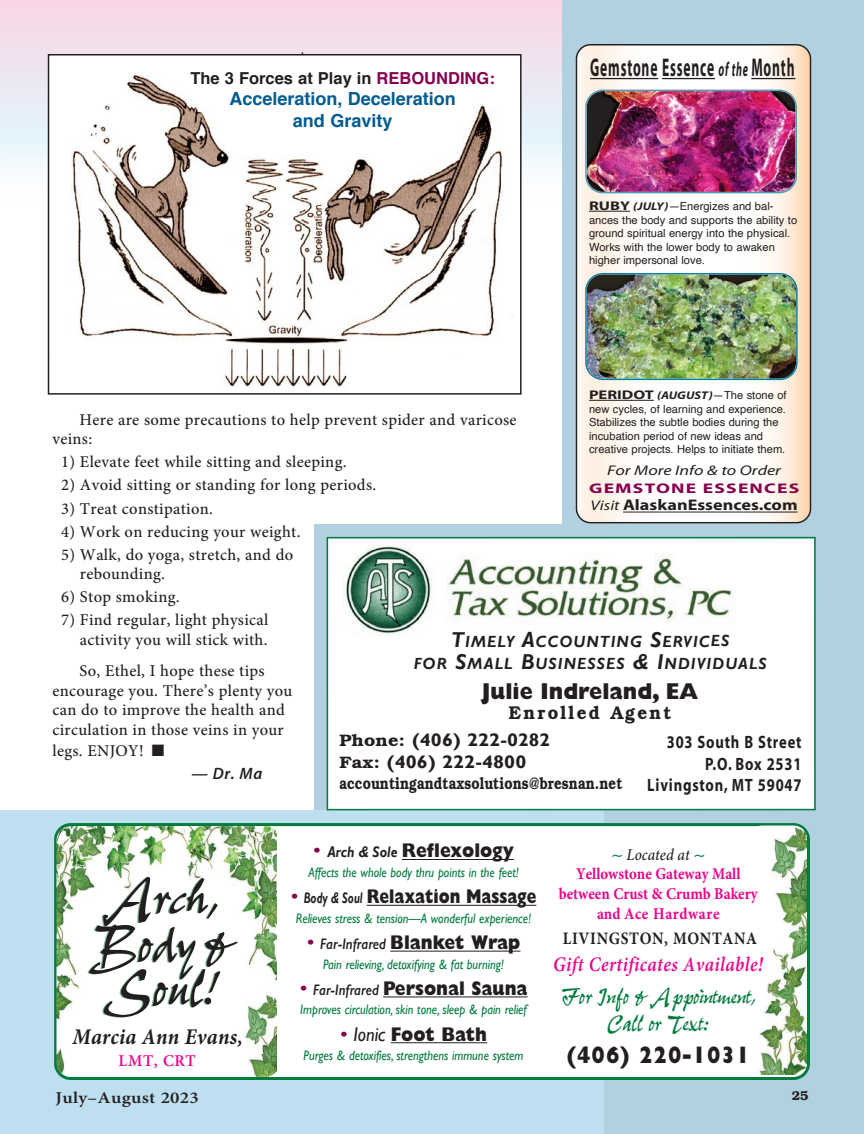
<style>
.page{position:relative;width:864px;height:1134px;background:#fff}
.page>*{position:absolute;margin:0;border:0;box-sizing:border-box;transform-origin:0 0}
.t1{font:62.1px/45.6px "Pepita";letter-spacing:-.045em;color:#231f20;scale:.93 1}
.t2{font:27px/27px "Pepita";letter-spacing:-.045em;color:#007b3e;text-align:center;scale:.88 1}
.t3{font:700 25.8px "Myriad";letter-spacing:.06em;color:#231f20;scale:.52 1}
.t4{font:800 24px "Gill Sans";letter-spacing:.055em;color:#231f20;scale:.83 1}
.t5{font:800 23.1px "Gill Sans";color:#231f20;scale:.93 1}
.t6{font:italic 700 22.5px "Minion Pro";letter-spacing:.01em;color:#231f20;scale:.93 1}
.t7{font:italic 600 20.7px "Minion Pro";letter-spacing:.025em;color:#ed028c;scale:.88 1}
.t8{font:800 19.95px "Gill Sans";color:#231f20;scale:.88 1}
.t9{font:800 19.95px "Gill Sans";color:#231f20;scale:.79 1}
.t10{font:600 18.45px "Bookman";letter-spacing:.13em;color:#231f20;scale:.93 1}
.t11{font:700 18.15px/21.8px "Gill Sans";letter-spacing:.005em;color:#231f20;scale:1.1 1}
.t12{font:700 18px/21.6px "Helvetica";color:#005b91;text-align:center}
.t13{font:700 17.85px/21.5px "Myriad";letter-spacing:.055em;color:#231f20;text-align:right;scale:.82 1}
.t14{font:700 17.55px "Minion Pro";letter-spacing:.04em;color:#231f20;scale:.88 1}
.t15{font:600 16.65px "Bookman";letter-spacing:.005em;color:#231f20;scale:.8 1}
.t16{font:500 16.5px/20px "Minion Pro";letter-spacing:.02em;color:#231f20}
.t17{font:700 16.5px/19.8px "Minion Pro";color:#ed028c;text-align:center;scale:.9 1}
.t18{font:700 16.5px "Helvetica";color:#231f20}
.t19{font:600 16.5px "Minion Pro";letter-spacing:.015em;color:#231f20;scale:1.15 1}
.t20{font:600 16.5px "Minion Pro";letter-spacing:.04em;color:#ed028c}
.t21{font:italic 600 16.5px "Myriad Pro";color:#231f20}
.t22{font:italic 700 16.2px/22.2px "Gill Sans";letter-spacing:.07em;color:#231f20;text-align:center}
.t23{font:700 15.45px "Myriad";color:#231f20;scale:1.18 1}
.t24{font:italic 600 15.3px "Gill Sans";color:#231f20;scale:.88 1}
.t25{font:italic 13.95px "Myriad Pro";color:#231f20;scale:1.28 1}
.t26{font:700 13.95px "Myriad";letter-spacing:.06em;color:#85004d;scale:1.39 1}
.t27{font:italic 13.8px "Gill Sans";color:#007b3e;scale:.88 1}
.t28{font:600 12.75px "Bookman";color:#231f20}
.t29{font:11.25px/13.6px "Helvetica";color:#231f20}
.s1{color:#85004d}
.s2{font-style:italic;font-size:20.1px}
.s3{font-family:"Myriad";font-weight:700;font-size:12.6px}
.s4{font-family:"Myriad";font-weight:700;font-style:italic}
.s5{font-family:"Myriad Pro";font-weight:400;font-style:italic;font-size:13.95px}
.s6{font-size:21.6px}
.s7{font-family:"Bookman";font-weight:600;font-size:16.65px}
.s8{font-size:57.3px}
.s9{font-weight:400;color:#85004d}
.s10{font-weight:700;font-style:italic;font-size:15.3px}
.s11{font-weight:400;font-style:normal;font-size:19.95px;color:#85004d}
.s12{font-weight:800;font-style:normal;font-size:19.95px}
.s13{font-weight:600;font-style:italic;font-size:15.3px}
.s14{font-weight:400;font-style:italic}
.s15{color:#007b3e}
.s16{font-weight:500;font-style:italic;color:#231f20}
</style>
<div class="page">
<div style="left:0;top:0;width:563px;height:205px;background:linear-gradient(to bottom,#efd6e7,#f1ffff)"></div>
<div style="left:563px;top:0;width:301px;height:1134px;background:#b1d1e1"></div>
<div style="left:314px;top:525px;width:290px;height:609px;background:#b1d1e1"></div>
<div style="left:0;top:810px;width:604px;height:324px;background:#bddfef"></div>
<div style="left:54px;top:823px;width:756px;height:257px;background:#fff"></div>
<hr style="left:402px;top:859px;width:112px;height:1px;background:#231f20">
<hr style="left:367px;top:905px;width:169px;height:1px;background:#231f20">
<hr style="left:390px;top:951px;width:130px;height:1px;background:#231f20">
<hr style="left:383px;top:996px;width:145px;height:1px;background:#231f20">
<hr style="left:391px;top:1042px;width:96px;height:1px;background:#231f20">
<img style="left:56px;top:826px;width:220px;height:251px">
<img style="left:749px;top:826px;width:57px;height:249px;border-radius:14px">
<div style="left:328px;top:538px;width:486px;height:271px;background:#fff"></div>
<div style="left:327px;top:537px;width:489px;height:273px;border:2px solid #007b3e"></div>
<img style="left:344px;top:544px;width:388px;height:91px">
<hr style="left:302px;top:52px;width:1px;height:32px;background:#231f20">
<svg style="left:576px;top:44px;width:235px;height:479px;background:#f7f0e9"></svg>
<hr style="left:590px;top:78px;width:68px;height:1px;background:#231f20">
<hr style="left:662px;top:78px;width:53px;height:1px;background:#231f20">
<hr style="left:751px;top:78px;width:44px;height:1px;background:#231f20">
<hr style="left:589px;top:211px;width:41px;height:1px;background:#231f20">
<hr style="left:589px;top:400px;width:65px;height:1px;background:#231f20">
<hr style="left:623px;top:512px;width:175px;height:1px;background:#231f20">
<img style="left:585px;top:90px;width:212px;height:103px">
<img style="left:585px;top:273px;width:213px;height:107px">
<img style="left:51px;top:57px;width:468px;height:330px">
<div style="left:48px;top:54px;width:474px;height:341px;border:2px solid #231f20"></div>
<p class="t18" style="left:190px;top:71px;width:306px">The 3 Forces at Play in <span class="s1">REBOUNDING:</span></p>
<p class="t12" style="left:229px;top:89px;width:228px">Acceleration, Deceleration and Gravity</p>
<h3 class="t3" style="left:590px;top:58px;width:395px">Gemstone Essence <span class="s2">of the</span> Month</h3>
<p class="t29" style="left:589px;top:200px;width:210px"><span class="s3">RUBY</span> <span class="s4">(JULY)</span>—Energizes and bal&shy;ances the body and supports the ability to ground spiritual energy into the physical.<br>Works with the lower body to awaken higher impersonal love.</p>
<p class="t29" style="left:589px;top:389px;width:199px"><span class="s3">PERIDOT</span> <span class="s4">(AUGUST)</span>—The stone of new cycles, of learning and experience.<br>Stabilizes the subtle bodies during the incubation period of new ideas and creative projects. Helps to initiate them.</p>
<p class="t25" style="left:607px;top:462px;width:137px">For More Info &amp; to Order</p>
<p class="t26" style="left:589px;top:483px;width:153px">GEMSTONE ESSENCES</p>
<p class="t23" style="left:591px;top:499px;width:177px"><span class="s5">Visit</span> AlaskanEssences.com</p>
<p class="t16" style="left:52px;top:411px;width:466px;text-indent:27px">Here are some precautions to help prevent spider and varicose veins:</p>
<p class="t16" style="left:61px;top:454px;width:287px">1) Elevate feet while sitting and sleeping.</p>
<p class="t16" style="left:61px;top:477px;width:317px">2) Avoid sitting or standing for long periods.</p>
<p class="t16" style="left:61px;top:500px;width:153px">3) Treat constipation.</p>
<p class="t16" style="left:61px;top:523px;width:241px">4) Work on reducing your weight.</p>
<p class="t16" style="left:80px;top:546px;width:215px;text-indent:-19px">5) Walk, do yoga, stretch, and do rebounding.</p>
<p class="t16" style="left:61px;top:589px;width:120px">6) Stop smoking.</p>
<p class="t16" style="left:61px;top:612px;width:209px;text-align:right">7) Find regular, light physical activity you will stick with.</p>
<p class="t16" style="left:52px;top:662px;width:241px;text-indent:27px">So, Ethel, I hope these tips encourage you. There’s plenty you can do to improve the health and circulation in those veins in your legs. ENJOY! ■</p>
<p class="t21" style="left:192px;top:767px;width:72px">— Dr. Ma</p>
<p class="t22" style="left:414px;top:630px;width:355px"><span class="s6">T</span>IMELY <span class="s6">A</span>CCOUNTING <span class="s6">S</span>ERVICES<br>FOR <span class="s6">S</span>MALL <span class="s6">B</span>USINESSES <span class="s6">&amp; I</span>NDIVIDUALS</p>
<h3 class="t5" style="left:482px;top:683px;width:234px">Julie Indreland, EA</h3>
<p class="t10" style="left:509px;top:706px;width:176px">Enrolled Agent</p>
<p class="t11" style="left:339px;top:729px;width:193px"><span class="s7">Phone:</span> (406) 222-0282<br><span class="s7">Fax:</span> (406) 222-4800</p>
<p class="t15" style="left:339px;top:777px;width:355px">accountingandtaxsolutions@bresnan.net</p>
<p class="t13" style="left:647px;top:733px;width:190px">303 South B Street<br>P.O. Box 2531<br>Livingston, MT 59047</p>
<h1 class="t1" style="left:90px;top:868px;width:159px">Arch,<br>Body &amp;<br>Soul<span class="s8">!</span></h1>
<h3 class="t6" style="left:72px;top:1029px;width:185px">Marcia Ann Evans,</h3>
<p class="t20" style="left:119px;top:1054px;width:79px">LMT, CRT</p>
<p class="t8" style="left:313px;top:844px;width:230px"><span class="s9">•</span> <span class="s10">Arch &amp; Sole</span> Reflexology</p>
<p class="t27" style="left:308px;top:864px;width:241px">Affects the whole body thru points in the feet!</p>
<p class="t9" style="left:291px;top:890px;width:312px"><span class="s9">•</span> <span class="s10">Body &amp; Soul</span> Relaxation Massage</p>
<p class="t27" style="left:296px;top:910px;width:269px">Relieves stress &amp; tension—A wonderful experience!</p>
<p class="t24" style="left:307px;top:935px;width:244px"><span class="s11">•</span> Far-Infrared <span class="s12">Blanket Wrap</span></p>
<p class="t27" style="left:323px;top:956px;width:207px">Pain relieving, detoxifying &amp; fat burning!</p>
<p class="t8" style="left:300px;top:981px;width:260px"><span class="s9">•</span> <span class="s13">Far-Infrared</span> Personal Sauna</p>
<p class="t27" style="left:300px;top:1002px;width:259px">Improves circulation, skin tone, sleep &amp; pain relief</p>
<p class="t8" style="left:340px;top:1027px;width:168px"><span class="s9">•</span> <span class="s14">Ionic</span> Foot Bath</p>
<p class="t27" style="left:304px;top:1047px;width:251px">Purges &amp; detoxifies, strengthens immune system</p>
<p class="t17" style="left:559px;top:846px;width:222px"><span class="s15">~</span> <span class="s16">Located at</span> <span class="s15">~<br></span>Yellowstone Gateway Mall between Crust &amp; Crumb Bakery and Ace Hardware</p>
<p class="t14" style="left:563px;top:932px;width:222px">LIVINGSTON, MONTANA</p>
<p class="t7" style="left:553px;top:957px;width:240px">Gift Certificates Available!</p>
<h2 class="t2" style="left:560px;top:980px;width:224px">For Info &amp; Appointment,<br>Call or Text:</h2>
<h3 class="t4" style="left:567px;top:1046px;width:221px">(406) 220-1031</h3>
<p class="t19" style="left:56px;top:1091px;width:126px">July–August 2023</p>
<p class="t28" style="left:792px;top:1090px;width:18px">25</p>
</div>
